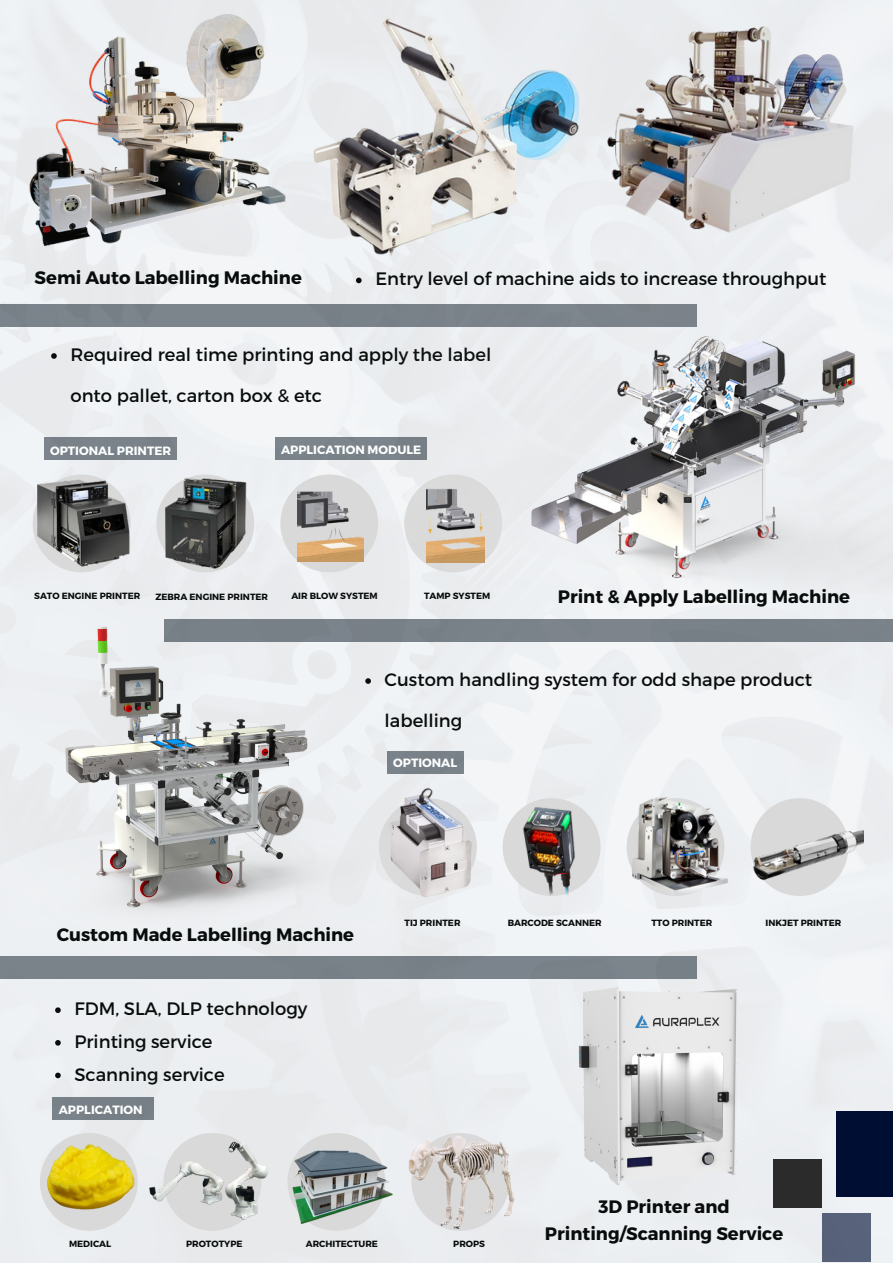
<style>
.page{position:relative;width:893px;height:1264px;background:#fff}
.page>*{position:absolute;margin:0;border:0;box-sizing:border-box;transform-origin:0 0}
.t1{font:18px/32.5px "Montserrat";color:#080d0c}
.t2{font:700 18px/27px "Montserrat";color:#080d0c;text-align:center}
.t3{font:700 12px "Montserrat";color:#fdffff}
.t4{font:700 9px "Montserrat";color:#080d0c}
</style>
<div class="page">
<div style="left:0;top:0;width:892px;height:1262px;background:#edf0f2"></div>
<div style="left:0;top:304px;width:696px;height:23px;background:#7c848c"></div>
<div style="left:163px;top:619px;width:729px;height:23px;background:#798189"></div>
<div style="left:0;top:955px;width:696px;height:23px;background:#7a828a"></div>
<svg style="left:51px;top:353px;width:6px;height:6px"></svg>
<img style="left:412px;top:945px;width:480px;height:269px">
<div style="left:280px;top:474px;width:98px;height:98px;background:#d9d9d9;border-radius:50%"></div>
<div style="left:502px;top:798px;width:98px;height:98px;background:#d9d9d9;border-radius:50%"></div>
<div style="left:750px;top:798px;width:98px;height:98px;background:#d9d9d9;border-radius:50%"></div>
<div style="left:835px;top:1111px;width:57px;height:85px;background:#010e34"></div>
<div style="left:822px;top:1213px;width:48px;height:49px;background:#58627b"></div>
<div style="left:773px;top:1159px;width:49px;height:48px;background:#2b2b2b"></div>
<img style="left:0;top:596px;width:473px;height:331px">
<img style="left:401px;top:272px;width:491px;height:338px">
<img style="left:307px;top:0;width:271px;height:264px">
<img style="left:602px;top:0;width:259px;height:255px">
<img style="left:30px;top:0;width:256px;height:264px">
<svg style="left:55px;top:1007px;width:6px;height:6px"></svg>
<svg style="left:55px;top:1040px;width:6px;height:5px"></svg>
<svg style="left:55px;top:1072px;width:6px;height:5px"></svg>
<div style="left:163px;top:1132px;width:98px;height:98px;background:#d9d9d9;border-radius:50%"></div>
<div style="left:287px;top:1132px;width:98px;height:98px;background:#d9d9d9;border-radius:50%"></div>
<img style="left:33px;top:472px;width:99px;height:99px">
<img style="left:379px;top:786px;width:104px;height:114px">
<img style="left:743px;top:820px;width:120px;height:65px">
<div style="left:44px;top:437px;width:133px;height:23px;background:#7a8189"></div>
<div style="left:387px;top:750px;width:76px;height:23px;background:#798188"></div>
<img style="left:25px;top:1077px;width:138px;height:184px">
<img style="left:306px;top:1150px;width:55px;height:73px">
<img style="left:361px;top:1102px;width:197px;height:147px">
<img style="left:137px;top:1129px;width:169px;height:94px">
<img style="left:426px;top:481px;width:58px;height:81px">
<img style="left:622px;top:788px;width:109px;height:113px">
<img style="left:148px;top:464px;width:111px;height:109px">
<div style="left:275px;top:437px;width:151px;height:23px;background:#7b848b"></div>
<img style="left:297px;top:480px;width:66px;height:82px">
<img style="left:513px;top:801px;width:70px;height:98px">
<svg style="left:356px;top:277px;width:5px;height:6px"></svg>
<p class="t2" style="left:35px;top:263px;width:269px">Semi Auto Labelling Machine</p>
<p class="t1" style="left:375px;top:262px;width:452px">Entry level of machine aids to increase throughput</p>
<p class="t1" style="left:70px;top:337px;width:422px">Required real time printing and apply the label</p>
<p class="t1" style="left:70px;top:378px;width:253px">onto pallet, carton box &amp; etc</p>
<p class="t3" style="left:50px;top:443px;width:122px">OPTIONAL PRINTER</p>
<p class="t3" style="left:281px;top:442px;width:142px">APPLICATION MODULE</p>
<p class="t4" style="left:34px;top:590px;width:108px">SATO ENGINE PRINTER</p>
<p class="t4" style="left:155px;top:590px;width:114px">ZEBRA ENGINE PRINTER</p>
<p class="t4" style="left:291px;top:590px;width:88px">AIR BLOW SYSTEM</p>
<p class="t2" style="left:557px;top:582px;width:294px">Print &amp; Apply Labelling Machine</p>
<p class="t4" style="left:424px;top:590px;width:68px">TAMP SYSTEM</p>
<p class="t1" style="left:384px;top:662px;width:429px">Custom handling system for odd shape product</p>
<p class="t1" style="left:384px;top:703px;width:79px">labelling</p>
<p class="t3" style="left:393px;top:755px;width:65px">OPTIONAL</p>
<p class="t2" style="left:57px;top:920px;width:299px">Custom Made Labelling Machine</p>
<p class="t1" style="left:74px;top:991px;width:234px">FDM, SLA, DLP technology<br>Printing service<br>Scanning service</p>
<p class="t3" style="left:59px;top:1101px;width:85px">APPLICATION</p>
<p class="t4" style="left:404px;top:917px;width:57px">TIJ PRINTER</p>
<p class="t4" style="left:507px;top:917px;width:96px">BARCODE SCANNER</p>
<p class="t4" style="left:651px;top:917px;width:62px">TTO PRINTER</p>
<p class="t4" style="left:765px;top:917px;width:77px">INKJET PRINTER</p>
<p class="t4" style="left:69px;top:1237px;width:44px">MEDICAL</p>
<p class="t4" style="left:186px;top:1237px;width:58px">PROTOTYPE</p>
<p class="t4" style="left:306px;top:1237px;width:74px">ARCHITECTURE</p>
<p class="t4" style="left:453px;top:1237px;width:33px">PROPS</p>
<p class="t2" style="left:545px;top:1191px;width:240px">3D Printer and<br>Printing/Scanning Service</p>
</div>
